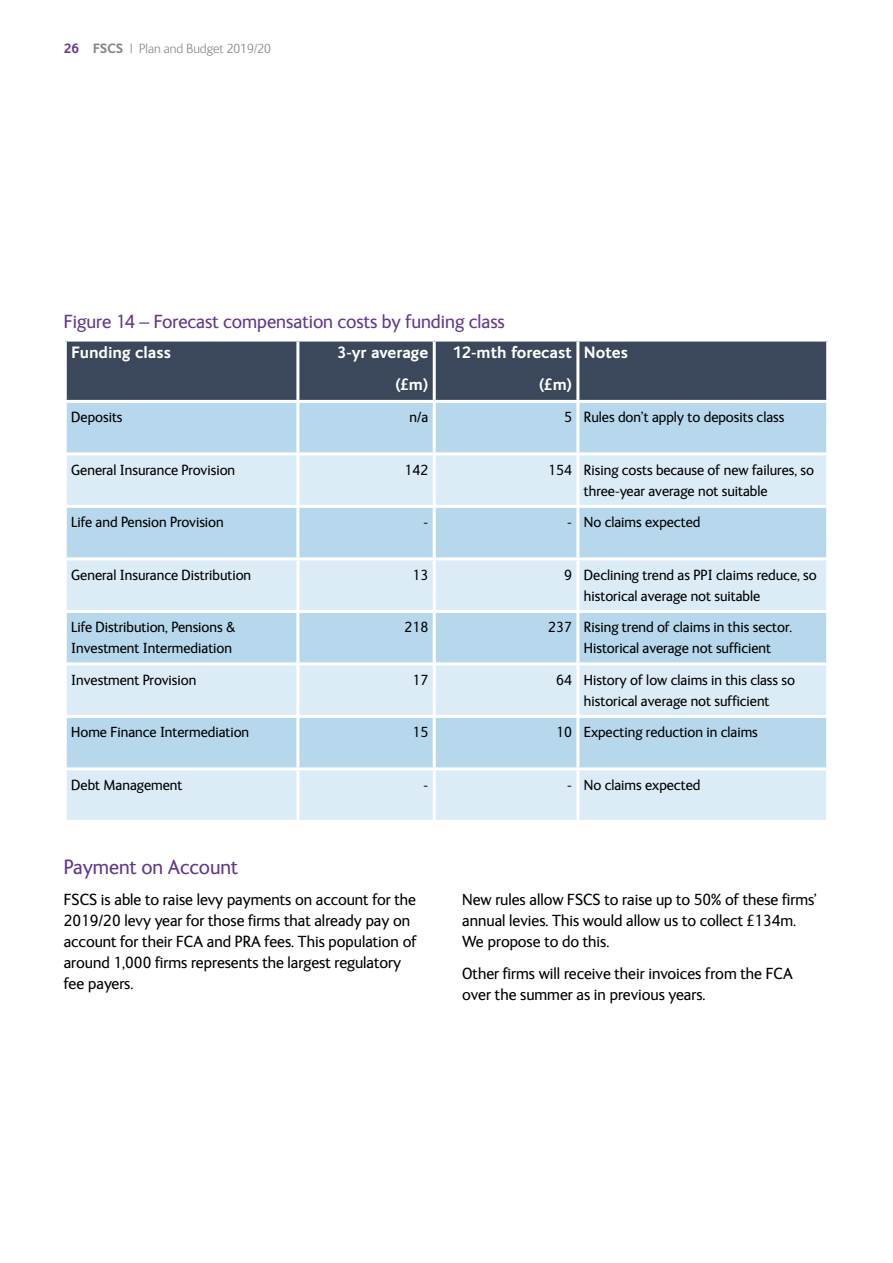
<style>
.page{position:relative;width:893px;height:1263px;background:#fff}
.page>*{position:absolute;margin:0;border:0;box-sizing:border-box;transform-origin:0 0}
.t1{font:21px "FS Ingrid";color:#61388e}
.t2{font:19.5px "FS Ingrid";color:#61388e}
.t3{font:16.5px/21px "FS Ingrid";color:#000}
.t4{font:700 16.5px/31.5px "FS Ingrid";color:#fff;text-align:right}
.t5{font:15px/21px "FS Ingrid";color:#000}
.t6{font:300 13.5px "FS Ingrid";color:#878787}
.s1{font-weight:700;color:#61388e}
.s2{font-weight:700}
</style>
<div class="page">
<div style="left:65px;top:340px;width:233px;height:61px;background:#3b475b"></div>
<div style="left:299px;top:342px;width:527px;height:58px;background:#3b475b"></div>
<div style="left:67px;top:403px;width:759px;height:49px;background:#b7d8ec"></div>
<svg style="left:67px;top:455px;width:759px;height:365px;background:#cbe3f1"></svg>
<hr style="left:64px;top:339px;width:234px;height:3px;background:#fff">
<hr style="left:64px;top:342px;width:3px;height:58px;background:#fff">
<hr style="left:64px;top:400px;width:234px;height:3px;background:#fff">
<hr style="left:296px;top:403px;width:3px;height:49px;background:#fff">
<hr style="left:433px;top:403px;width:3px;height:49px;background:#fff">
<hr style="left:576px;top:403px;width:3px;height:49px;background:#fff">
<hr style="left:296px;top:455px;width:3px;height:50px;background:#fff">
<hr style="left:433px;top:455px;width:3px;height:50px;background:#fff">
<hr style="left:576px;top:455px;width:3px;height:50px;background:#fff">
<hr style="left:64px;top:505px;width:234px;height:3px;background:#fff">
<hr style="left:298px;top:505px;width:136px;height:3px;background:#fff">
<hr style="left:296px;top:508px;width:3px;height:49px;background:#fff">
<hr style="left:434px;top:505px;width:144px;height:3px;background:#fff">
<hr style="left:433px;top:508px;width:3px;height:49px;background:#fff">
<hr style="left:578px;top:505px;width:251px;height:3px;background:#fff">
<hr style="left:576px;top:508px;width:3px;height:49px;background:#fff">
<hr style="left:64px;top:557px;width:234px;height:3px;background:#fff">
<hr style="left:298px;top:557px;width:136px;height:3px;background:#fff">
<hr style="left:296px;top:560px;width:3px;height:50px;background:#fff">
<hr style="left:434px;top:557px;width:144px;height:3px;background:#fff">
<hr style="left:433px;top:560px;width:3px;height:50px;background:#fff">
<hr style="left:578px;top:557px;width:251px;height:3px;background:#fff">
<hr style="left:576px;top:560px;width:3px;height:50px;background:#fff">
<hr style="left:64px;top:610px;width:234px;height:3px;background:#fff">
<hr style="left:434px;top:610px;width:144px;height:3px;background:#fff">
<hr style="left:578px;top:610px;width:251px;height:3px;background:#fff">
<hr style="left:576px;top:613px;width:3px;height:49px;background:#fff">
<hr style="left:64px;top:662px;width:234px;height:3px;background:#fff">
<hr style="left:296px;top:665px;width:3px;height:50px;background:#fff">
<hr style="left:434px;top:662px;width:144px;height:3px;background:#fff">
<hr style="left:433px;top:665px;width:3px;height:50px;background:#fff">
<hr style="left:578px;top:662px;width:251px;height:3px;background:#fff">
<hr style="left:576px;top:665px;width:3px;height:50px;background:#fff">
<hr style="left:64px;top:715px;width:234px;height:3px;background:#fff">
<hr style="left:298px;top:715px;width:136px;height:3px;background:#fff">
<hr style="left:296px;top:718px;width:3px;height:49px;background:#fff">
<hr style="left:434px;top:715px;width:144px;height:3px;background:#fff">
<hr style="left:433px;top:718px;width:3px;height:49px;background:#fff">
<hr style="left:64px;top:767px;width:234px;height:3px;background:#fff">
<hr style="left:298px;top:767px;width:136px;height:3px;background:#fff">
<hr style="left:296px;top:770px;width:3px;height:50px;background:#fff">
<hr style="left:434px;top:767px;width:144px;height:3px;background:#fff">
<hr style="left:433px;top:770px;width:3px;height:50px;background:#fff">
<hr style="left:296px;top:342px;width:3px;height:58px;background:#fff">
<hr style="left:433px;top:342px;width:3px;height:58px;background:#fff">
<hr style="left:576px;top:342px;width:3px;height:58px;background:#fff">
<hr style="left:296px;top:613px;width:3px;height:49px;background:#fff">
<hr style="left:298px;top:610px;width:136px;height:3px;background:#fff">
<hr style="left:433px;top:613px;width:3px;height:49px;background:#fff">
<hr style="left:298px;top:662px;width:136px;height:3px;background:#fff">
<hr style="left:576px;top:718px;width:3px;height:49px;background:#fff">
<hr style="left:576px;top:770px;width:3px;height:50px;background:#fff">
<hr style="left:578px;top:715px;width:251px;height:3px;background:#fff">
<hr style="left:578px;top:767px;width:251px;height:3px;background:#fff">
<p class="t6" style="left:64px;top:40px;width:209px"><span class="s1">26</span> <span class="s2">FSCS</span> | Plan and Budget 2019/20</p>
<h2 class="t2" style="left:64px;top:308px;width:443px">Figure 14 – Forecast compensation costs by funding class</h2>
<p class="t4" style="left:71px;top:336px;width:101px">Funding class</p>
<p class="t4" style="left:337px;top:336px;width:93px">3-yr average (£m)</p>
<p class="t4" style="left:452px;top:336px;width:121px">12-mth forecast (£m)</p>
<p class="t4" style="left:584px;top:336px;width:46px">Notes</p>
<p class="t5" style="left:71px;top:406px;width:53px">Deposits</p>
<p class="t5" style="left:409px;top:406px;width:20px">n/a</p>
<p class="t5" style="left:564px;top:406px;width:222px">5 Rules don’t apply to deposits class</p>
<p class="t5" style="left:71px;top:459px;width:165px">General Insurance Provision</p>
<p class="t5" style="left:404px;top:459px;width:25px">142</p>
<p class="t5" style="left:584px;top:459px;width:232px;text-indent:-36px">154 Rising costs because of new failures, so three-year average not suitable</p>
<p class="t5" style="left:71px;top:511px;width:154px">Life and Pension Provision</p>
<p class="t5" style="left:423px;top:511px;width:6px">-</p>
<p class="t5" style="left:567px;top:511px;width:135px">- No claims expected</p>
<p class="t5" style="left:71px;top:564px;width:181px">General Insurance Distribution</p>
<p class="t5" style="left:412px;top:564px;width:17px">13</p>
<p class="t5" style="left:584px;top:564px;width:234px;text-indent:-20px">9 Declining trend as PPI claims reduce, so historical average not suitable</p>
<p class="t5" style="left:71px;top:616px;width:165px">Life Distribution, Pensions &amp;<br>Investment Intermediation</p>
<p class="t5" style="left:404px;top:616px;width:25px">218</p>
<p class="t5" style="left:584px;top:616px;width:210px;text-indent:-36px">237 Rising trend of claims in this sector.<br>Historical average not sufficient</p>
<p class="t5" style="left:71px;top:669px;width:127px">Investment Provision</p>
<p class="t5" style="left:412px;top:669px;width:17px">17</p>
<p class="t5" style="left:556px;top:669px;width:240px;text-align:center">64 History of low claims in this class so historical average not sufficient</p>
<p class="t5" style="left:71px;top:721px;width:179px">Home Finance Intermediation</p>
<p class="t5" style="left:412px;top:721px;width:17px">15</p>
<p class="t5" style="left:556px;top:721px;width:203px">10 Expecting reduction in claims</p>
<p class="t5" style="left:71px;top:774px;width:113px">Debt Management</p>
<p class="t5" style="left:423px;top:774px;width:6px">-</p>
<p class="t5" style="left:567px;top:774px;width:135px">- No claims expected</p>
<h1 class="t1" style="left:64px;top:853px;width:176px">Payment on Account</h1>
<p class="t3" style="left:64px;top:889px;width:354px">FSCS is able to raise levy payments on account for the 2019/20 levy year for those firms that already pay on account for their FCA and PRA fees. This population of around 1,000 firms represents the largest regulatory fee payers.</p>
<p class="t3" style="left:462px;top:889px;width:356px">New rules allow FSCS to raise up to 50% of these firms’ annual levies. This would allow us to collect £134m.<br>We propose to do this.</p>
<p class="t3" style="left:462px;top:962px;width:332px">Other firms will receive their invoices from the FCA over the summer as in previous years.</p>
</div>
